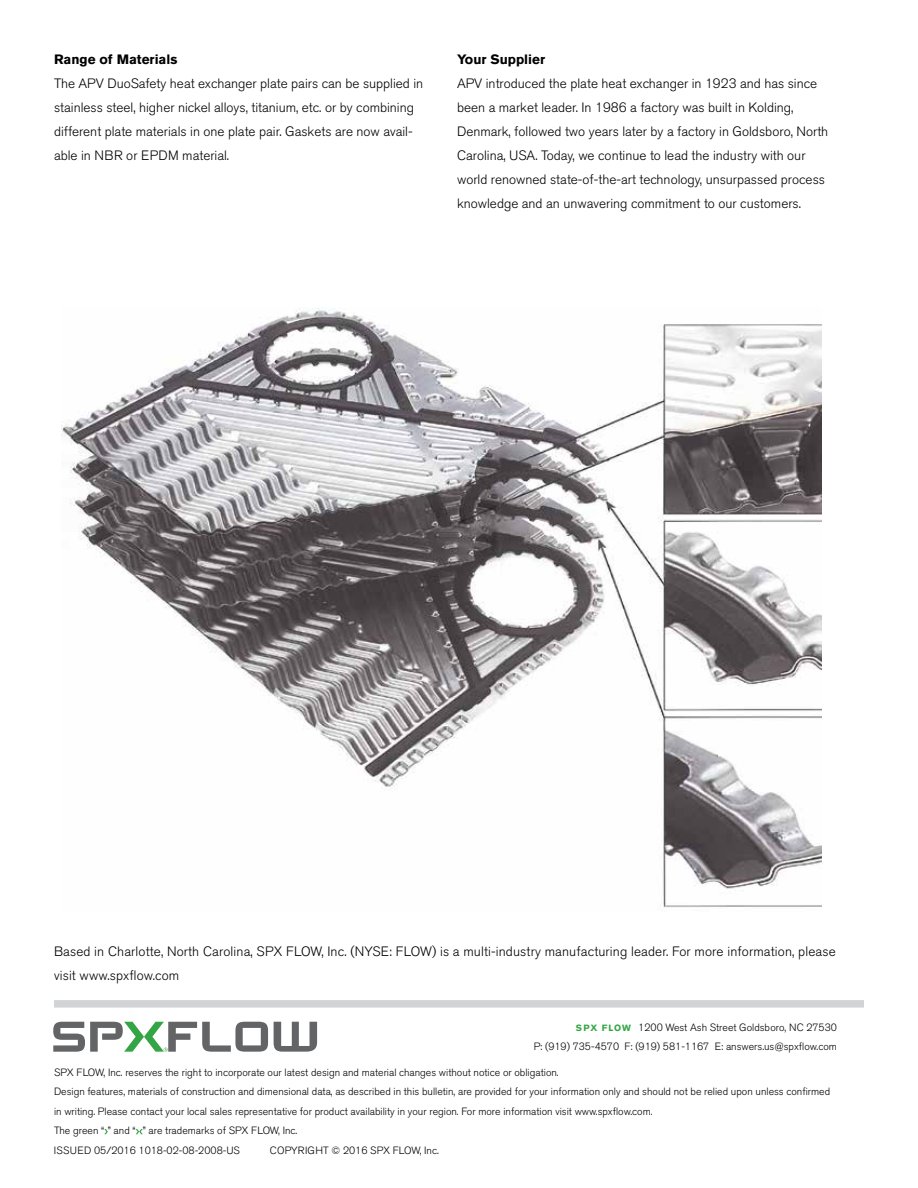
<style>
.page{position:relative;width:918px;height:1188px;background:#fff}
.page>*{position:absolute;margin:0;border:0;box-sizing:border-box;transform-origin:0 0}
.t1{font:300 13.5px/24px "Akzidenz Grotesk BE";color:#000}
.t2{font:700 13.5px "Akzidenz Grotesk BE";color:#000}
.t3{font:300 10.5px/19.5px "Akzidenz Grotesk BE";color:#000}
.s1{font-weight:700;font-size:9px;color:#33a544}
</style>
<div class="page">
<svg style="left:274px;top:1022px;width:43px;height:30px"></svg>
<svg style="left:53px;top:1022px;width:215px;height:30px"></svg>
<div style="left:54px;top:1000px;width:810px;height:8px;background:#d1d3d4"></div>
<svg style="left:104px;top:1129px;width:4px;height:5px"></svg>
<svg style="left:136px;top:1129px;width:7px;height:5px"></svg>
<img style="left:62px;top:308px;width:759px;height:602px">
<p class="t2" style="left:54px;top:52px;width:125px">Range of Materials</p>
<p class="t1" style="left:54px;top:72px;width:371px">The APV DuoSafety heat exchanger plate pairs can be supplied in stainless steel, higher nickel alloys, titanium, etc. or by combining different plate materials in one plate pair. Gaskets are now avail&shy;able in NBR or EPDM material.</p>
<p class="t2" style="left:457px;top:52px;width:90px">Your Supplier</p>
<p class="t1" style="left:457px;top:72px;width:373px">APV introduced the plate heat exchanger in 1923 and has since been a market leader. In 1986 a factory was built in Kolding, Denmark, followed two years later by a factory in Goldsboro, North Carolina, USA. Today, we continue to lead the industry with our world renowned state-of-the-art technology, unsurpassed process knowledge and an unwavering commitment to our customers.</p>
<p class="t1" style="left:54px;top:939px;width:783px">Based in Charlotte, North Carolina, SPX FLOW, Inc. (NYSE: FLOW) is a multi-industry manufacturing leader. For more information, please visit www.spxflow.com</p>
<p class="t3" style="left:534px;top:1018px;width:305px;text-align:right"><span class="s1">SPX FLOW</span> 1200 West Ash Street Goldsboro, NC 27530<br>P: (919) 735-4570 F: (919) 581-1167 E: answers.us@spxflow.com</p>
<p class="t3" style="left:54px;top:1063px;width:778px">SPX FLOW, Inc. reserves the right to incorporate our latest design and material changes without notice or obligation.<br>Design features, materials of construction and dimensional data, as described in this bulletin, are provided for your information only and should not be relied upon unless confirmed in writing. Please contact your local sales representative for product availability in your region. For more information visit www.spxflow.com.<br>The green “ ” and “ ” are trademarks of SPX FLOW, Inc.<br>ISSUED 05/2016 1018-02-08-2008-US</p>
<p class="t3" style="left:270px;top:1141px;width:170px">COPYRIGHT © 2016 SPX FLOW, Inc.</p>
</div>
